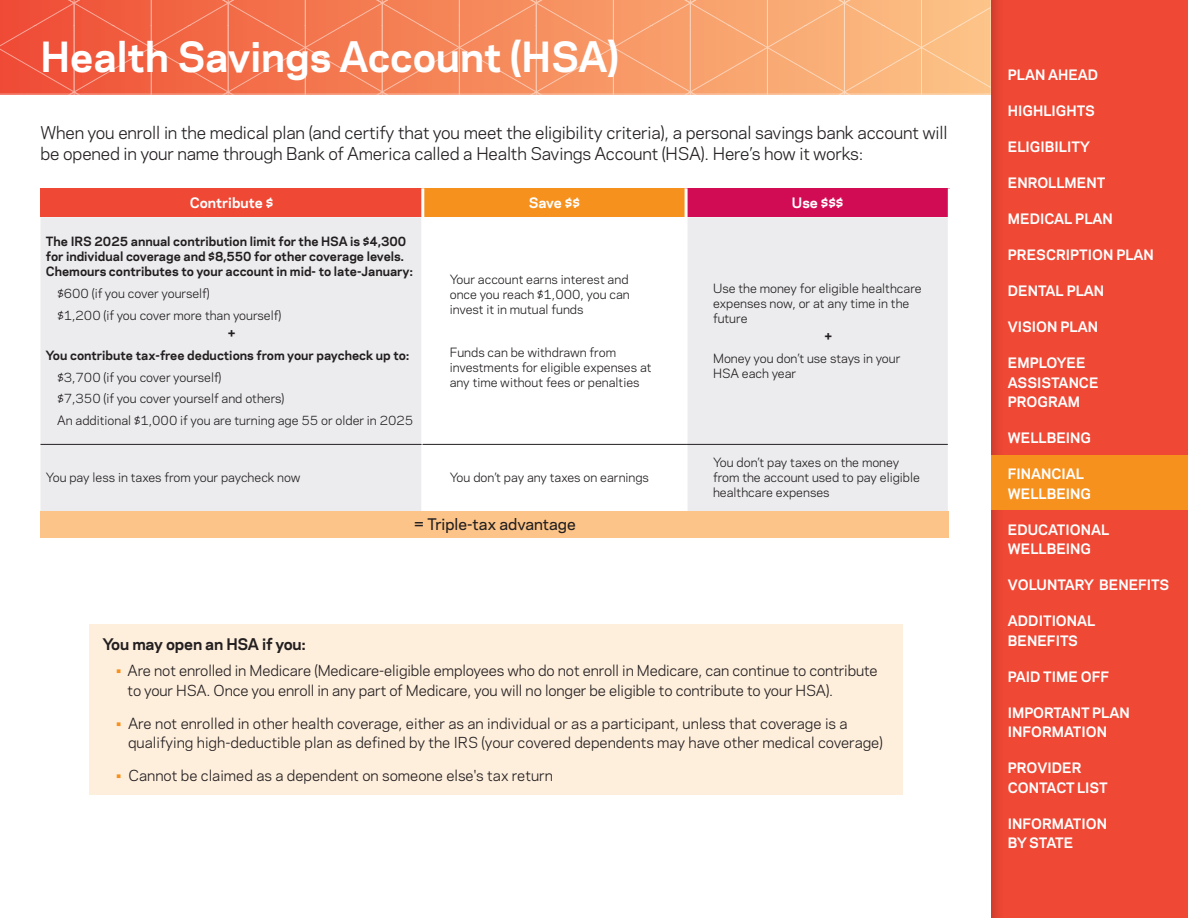
<style>
.page{position:relative;width:1188px;height:918px;background:#fff}
.page>*{position:absolute;margin:0;border:0;box-sizing:border-box;transform-origin:0 0}
.t1{font:700 39px "Chemours Sans";color:#fff}
.t2{font:16.5px/21px "Chemours Sans";letter-spacing:-.01em;color:#231f20}
.t3{font:700 15px "Chemours Sans";letter-spacing:-.01em;color:#231f20}
.t4{font:500 15px "Chemours Sans";color:#231f20}
.t5{font:14.25px/19.5px "Chemours Sans";color:#231f20}
.t6{font:700 13.5px/19.5px "Chemours Sans";color:#fff}
.t7{font:12px/15px "Chemours Sans";color:#231f20}
.t8{font:700 12px/15px "Chemours Sans";color:#231f20}
.s1{color:#f6911e}
</style>
<div class="page">
<div style="left:40px;top:188px;width:383px;height:29px;background:#ef4835"></div>
<div style="left:423px;top:188px;width:263px;height:29px;background:#f6911e"></div>
<div style="left:686px;top:188px;width:263px;height:29px;background:#d20c54"></div>
<svg style="left:40px;top:217px;width:908px;height:294px;fill:#ececee"></svg>
<div style="left:40px;top:511px;width:909px;height:27px;background:#fcc488"></div>
<hr style="left:40px;top:444px;width:383px;height:1px;background:#231f20">
<hr style="left:421px;top:188px;width:3px;height:29px;background:#fff">
<hr style="left:685px;top:188px;width:3px;height:29px;background:#fff">
<hr style="left:948px;top:188px;width:3px;height:29px;background:#fff">
<hr style="left:421px;top:217px;width:3px;height:227px;background:#fff">
<hr style="left:685px;top:217px;width:3px;height:227px;background:#fff">
<hr style="left:421px;top:445px;width:3px;height:66px;background:#fff">
<hr style="left:685px;top:445px;width:3px;height:66px;background:#fff">
<hr style="left:423px;top:444px;width:263px;height:1px;background:#231f20">
<hr style="left:686px;top:444px;width:262px;height:1px;background:#231f20">
<svg style="left:0;top:0;width:988px;height:94px;background:#f58b60"></svg>
<div style="left:89px;top:625px;width:814px;height:170px;background:#feeedc"></div>
<div style="left:988px;top:0;width:200px;height:918px;background:#ef4835"></div>
<div style="left:991px;top:455px;width:197px;height:55px;background:#f6911e"></div>
<h1 class="t1" style="left:40px;top:27px;width:580px">Health Savings Account (HSA)</h1>
<h2 class="t2" style="left:40px;top:121px;width:909px">When you enroll in the medical plan (and certify that you meet the eligibility criteria), a personal savings bank account will be opened in your name through Bank of America called a Health Savings Account (HSA). Here’s how it works:</h2>
<p class="t6" style="left:190px;top:192px;width:85px">Contribute $</p>
<p class="t6" style="left:529px;top:192px;width:53px">Save $$</p>
<p class="t6" style="left:792px;top:192px;width:53px">Use $$$</p>
<p class="t8" style="left:46px;top:233px;width:368px">The IRS 2025 annual contribution limit for the HSA is $4,300 for individual coverage and $8,550 for other coverage levels.<br>Chemours contributes to your account in mid- to late-January:</p>
<p class="t7" style="left:57px;top:282px;width:225px;line-height:21.8px">$600 (if you cover yourself)<br>$1,200 (if you cover more than yourself)</p>
<p class="t8" style="left:46px;top:322px;width:365px;line-height:21.8px;text-indent:182px">+<br>You contribute tax-free deductions from your paycheck up to:</p>
<p class="t7" style="left:57px;top:365px;width:358px;line-height:21.8px">$3,700 (if you cover yourself)<br>$7,350 (if you cover yourself and others)<br>An additional $1,000 if you are turning age 55 or older in 2025</p>
<p class="t7" style="left:450px;top:271px;width:181px;text-align:justify">Your account earns interest and once you reach $1,000, you can invest it in mutual funds</p>
<p class="t7" style="left:450px;top:345px;width:203px">Funds can be withdrawn from investments for eligible expenses at any time without fees or penalties</p>
<p class="t7" style="left:713px;top:280px;width:210px">Use the money for eligible healthcare expenses now, or at any time in the future</p>
<p class="t8" style="left:824px;top:329px;width:10px">+</p>
<p class="t7" style="left:713px;top:350px;width:189px">Money you don’t use stays in your<br>HSA each year</p>
<p class="t7" style="left:46px;top:470px;width:256px">You pay less in taxes from your paycheck now</p>
<p class="t7" style="left:450px;top:470px;width:201px">You don’t pay any taxes on earnings</p>
<p class="t4" style="left:414px;top:513px;width:163px">= Triple-tax advantage</p>
<p class="t7" style="left:713px;top:455px;width:208px">You don’t pay taxes on the money from the account used to pay eligible healthcare expenses</p>
<p class="t3" style="left:103px;top:633px;width:204px">You may open an HSA if you:</p>
<p class="t5" style="left:128px;top:660px;width:752px;text-indent:-11px"><span class="s1">•</span> Are not enrolled in Medicare (Medicare-eligible employees who do not enroll in Medicare, can continue to contribute to your HSA. Once you enroll in any part of Medicare, you will no longer be eligible to contribute to your HSA).</p>
<p class="t5" style="left:128px;top:713px;width:756px;text-indent:-12px"><span class="s1">•</span> Are not enrolled in other health coverage, either as an individual or as a participant, unless that coverage is a qualifying high-deductible plan as defined by the IRS (your covered dependents may have other medical coverage)</p>
<p class="t5" style="left:116px;top:765px;width:438px"><span class="s1">•</span> Cannot be claimed as a dependent on someone else's tax return</p>
<p class="t6" style="left:1008px;top:65px;width:92px">PLAN AHEAD</p>
<p class="t6" style="left:1008px;top:101px;width:88px">HIGHLIGHTS</p>
<p class="t6" style="left:1008px;top:137px;width:83px">ELIGIBILITY</p>
<p class="t6" style="left:1008px;top:173px;width:99px">ENROLLMENT</p>
<p class="t6" style="left:1008px;top:209px;width:107px">MEDICAL PLAN</p>
<p class="t6" style="left:1008px;top:245px;width:148px">PRESCRIPTION PLAN</p>
<p class="t6" style="left:1008px;top:281px;width:98px">DENTAL PLAN</p>
<p class="t6" style="left:1008px;top:317px;width:92px">VISION PLAN</p>
<p class="t6" style="left:1008px;top:353px;width:92px">EMPLOYEE<br>ASSISTANCE<br>PROGRAM</p>
<p class="t6" style="left:1008px;top:428px;width:85px">WELLBEING</p>
<p class="t6" style="left:1008px;top:464px;width:85px">FINANCIAL<br>WELLBEING</p>
<p class="t6" style="left:1008px;top:519px;width:103px">EDUCATIONAL<br>WELLBEING</p>
<p class="t6" style="left:1008px;top:575px;width:163px">VOLUNTARY BENEFITS</p>
<p class="t6" style="left:1008px;top:611px;width:89px">ADDITIONAL<br>BENEFITS</p>
<p class="t6" style="left:1008px;top:666px;width:103px">PAID TIME OFF</p>
<p class="t6" style="left:1008px;top:702px;width:123px">IMPORTANT PLAN<br>INFORMATION</p>
<p class="t6" style="left:1008px;top:758px;width:102px">PROVIDER<br>CONTACT LIST</p>
<p class="t6" style="left:1008px;top:813px;width:101px">INFORMATION<br>BY STATE</p>
</div>
